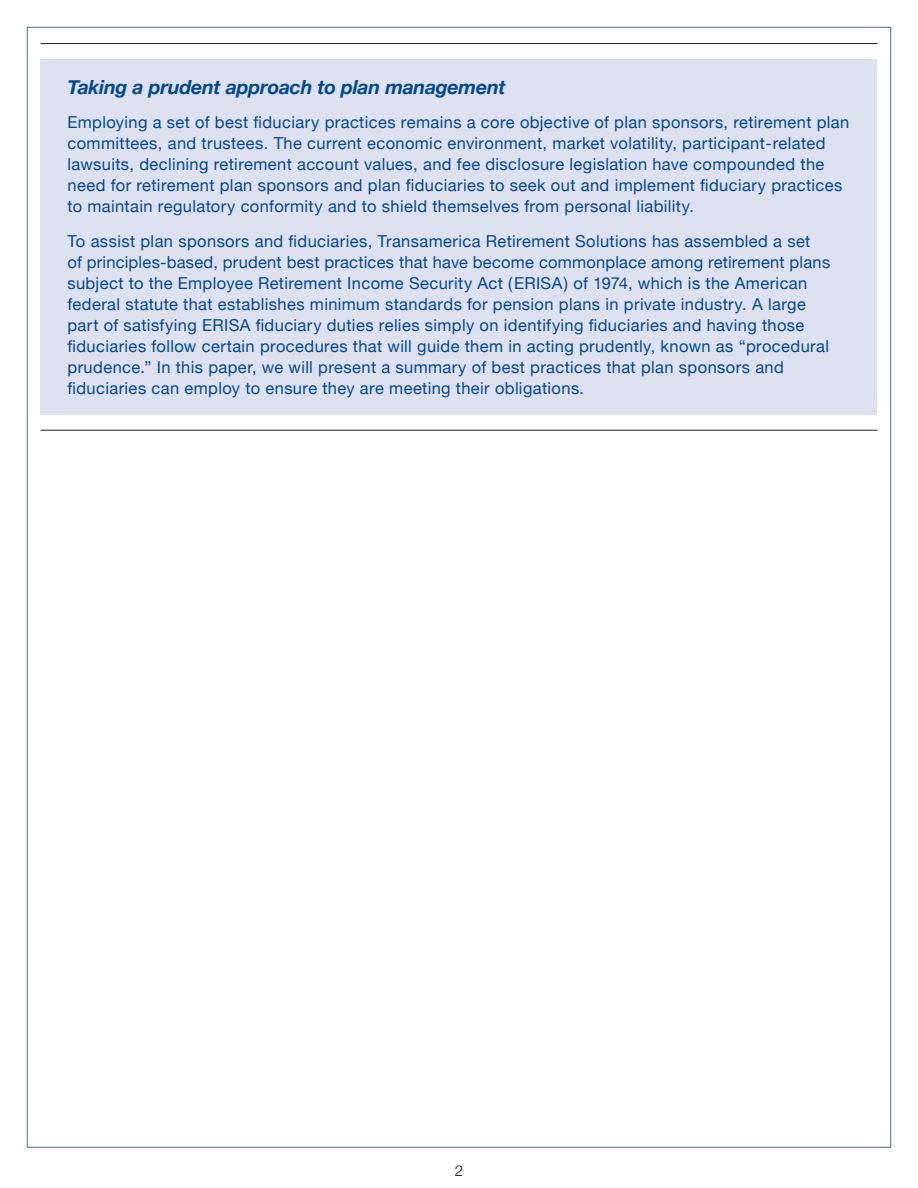
<style>
.page{position:relative;width:918px;height:1188px;background:#fff}
.page>*{position:absolute;margin:0;border:0;box-sizing:border-box;transform-origin:0 0}
.Body_Copy{font:italic 700 19.5px "Helvetica Neue";letter-spacing:-.015em;color:#014890}
.Body_Copy-2{font:16.5px/21px "Helvetica Neue";letter-spacing:.02em;color:#014890}
.Body_Copy-3{font:300 15px "Helvetica Neue";color:#231f20}
</style>
<div class="page">
<div style="left:27px;top:27px;width:864px;height:1121px;background:#fff;border:1px solid #4a7086"></div>
<div style="left:40px;top:59px;width:838px;height:356px;background:#dde1ef"></div>
<hr style="left:40px;top:430px;width:838px;height:1px;background:#231f20">
<hr style="left:40px;top:43px;width:838px;height:1px;background:#231f20">
<p class="Body_Copy" style="left:68px;top:75px;width:440px">Taking a prudent approach to plan management</p>
<p class="Body_Copy-2" style="left:68px;top:111px;width:783px">Employing a set of best fiduciary practices remains a core objective of plan sponsors, retirement plan committees, and trustees. The current economic environment, market volatility, participant-related lawsuits, declining retirement account values, and fee disclosure legislation have compounded the need for retirement plan sponsors and plan fiduciaries to seek out and implement fiduciary practices to maintain regulatory conformity and to shield themselves from personal liability.</p>
<p class="Body_Copy-2" style="left:68px;top:230px;width:764px">To assist plan sponsors and fiduciaries, Transamerica Retirement Solutions has assembled a set<br>of principles-based, prudent best practices that have become commonplace among retirement plans subject to the Employee Retirement Income Security Act (ERISA) of 1974, which is the American federal statute that establishes minimum standards for pension plans in private industry. A large part of satisfying ERISA fiduciary duties relies simply on identifying fiduciaries and having those fiduciaries follow certain procedures that will guide them in acting prudently, known as “procedural prudence.” In this paper, we will present a summary of best practices that plan sponsors and fiduciaries can employ to ensure they are meeting their obligations.</p>
<p class="Body_Copy-3" style="left:455px;top:1161px;width:10px">2</p>
</div>
